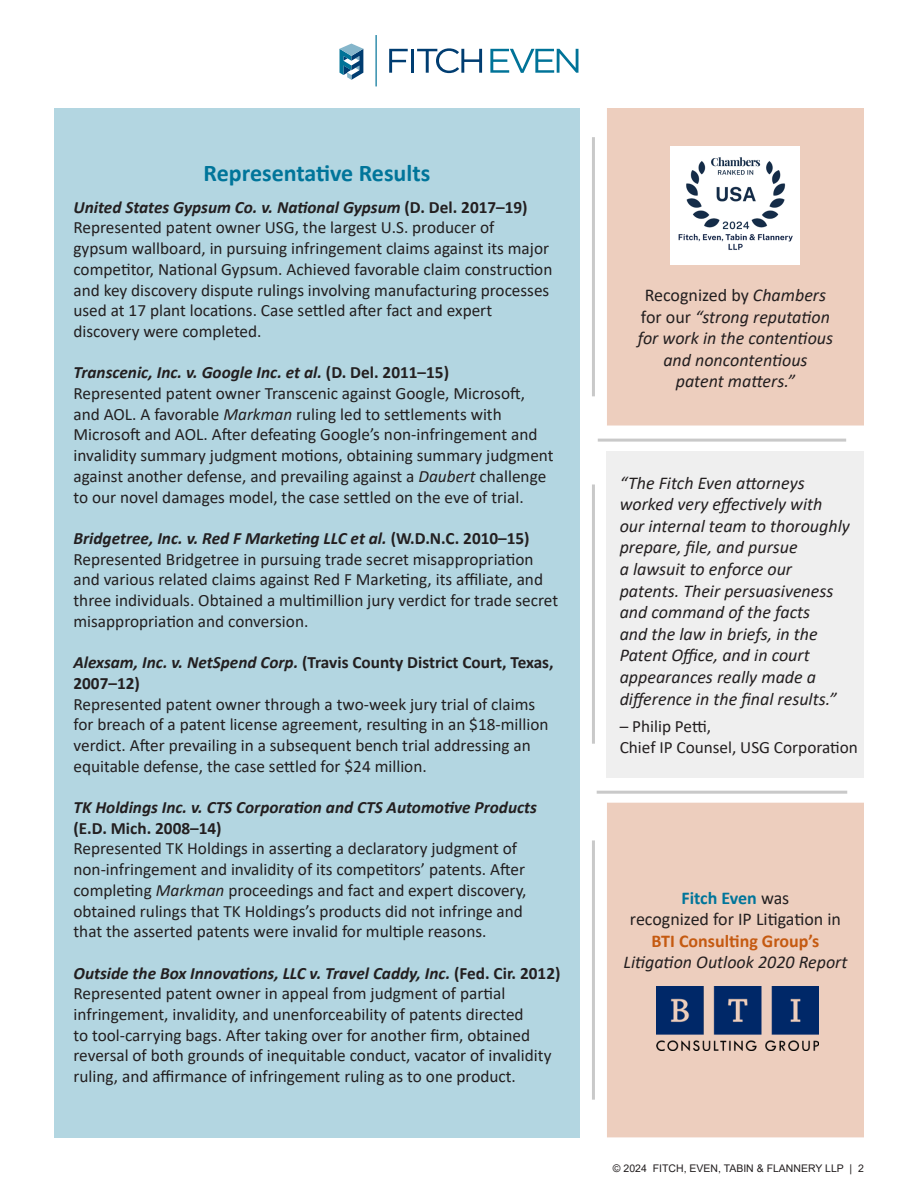
<style>
.page{position:relative;width:918px;height:1188px;background:#fff}
.page>*{position:absolute;margin:0;border:0;box-sizing:border-box;transform-origin:0 0}
.t1{font:700 24px "Calibri";color:#00759a}
.t2{font:italic 18px/21.6px "Calibri";color:#231f20}
.t3{font:18px/21.6px "Calibri";color:#231f20;text-align:center}
.t4{font:17.25px/20.7px "Calibri";color:#231f20}
.t5{font:italic 700 17.25px/20.7px "Calibri";color:#231f20}
.t6{font:700 17.25px/20.7px "Calibri";color:#231f20}
.t7{font:10.5px "Arial";color:#231f20}
.s1{font-style:normal}
.s2{font-style:italic}
.s3{font-weight:700;color:#00759a}
.s4{font-weight:700;color:#c55a11}
</style>
<div class="page">
<div style="left:54px;top:108px;width:526px;height:1029px;background:#b3d6e1"></div>
<svg style="left:607px;top:108px;width:257px;height:1029px;background:#ecd0c2"></svg>
<div style="left:607px;top:451px;width:257px;height:327px;background:#efefef"></div>
<svg style="left:389px;top:49px;width:19px;height:24px"></svg>
<hr style="left:411px;top:49px;width:3px;height:24px;background:#003d71">
<svg style="left:417px;top:48px;width:65px;height:25px"></svg>
<svg style="left:490px;top:49px;width:88px;height:24px"></svg>
<hr style="left:376px;top:35px;width:1px;height:51px;background:#007398">
<svg style="left:340px;top:44px;width:23px;height:36px"></svg>
<hr style="left:592px;top:137px;width:3px;height:259px;background:#c9c9c9">
<div style="left:671px;top:146px;width:129px;height:119px;background:#fff"></div>
<img style="left:678px;top:157px;width:115px;height:93px">
<hr style="left:598px;top:439px;width:248px;height:3px;background:#c9c9c9">
<hr style="left:592px;top:485px;width:3px;height:259px;background:#c9c9c9">
<hr style="left:597px;top:791px;width:250px;height:3px;background:#c9c9c9">
<hr style="left:592px;top:840px;width:3px;height:260px;background:#c9c9c9">
<img style="left:657px;top:986px;width:162px;height:64px">
<p class="t1" style="left:204px;top:156px;width:228px">Representative Results</p>
<p class="t5" style="left:74px;top:196px;width:456px">United States Gypsum Co. v. National Gypsum <span class="s1">(D. Del. 2017–19)</span></p>
<p class="t4" style="left:74px;top:217px;width:480px">Represented patent owner USG, the largest U.S. producer of gypsum wallboard, in pursuing infringement claims against its major competitor, National Gypsum. Achieved favorable claim construction and key discovery dispute rulings involving manufacturing processes used at 17 plant locations. Case settled after fact and expert discovery were completed.</p>
<p class="t5" style="left:74px;top:362px;width:377px">Transcenic, Inc. v. Google Inc. et al. <span class="s1">(D. Del. 2011–15)</span></p>
<p class="t4" style="left:74px;top:383px;width:482px">Represented patent owner Transcenic against Google, Microsoft, and AOL. A favorable <span class="s2">Markman</span> ruling led to settlements with Microsoft and AOL. After defeating Google’s non-infringement and invalidity summary judgment motions, obtaining summary judgment against another defense, and prevailing against a <span class="s2">Daubert</span> challenge to our novel damages model, the case settled on the eve of trial.</p>
<p class="t5" style="left:74px;top:527px;width:458px">Bridgetree, Inc. v. Red F Marketing LLC et al. <span class="s1">(W.D.N.C. 2010–15)</span></p>
<p class="t4" style="left:74px;top:548px;width:486px">Represented Bridgetree in pursuing trade secret misappropriation and various related claims against Red F Marketing, its affiliate, and three individuals. Obtained a multimillion jury verdict for trade secret misappropriation and conversion.</p>
<p class="t6" style="left:74px;top:652px;width:482px"><span class="s2">Alexsam, Inc. v. NetSpend Corp.</span> (Travis County District Court, Texas,<br>2007–12)</p>
<p class="t4" style="left:74px;top:693px;width:477px">Represented patent owner through a two-week jury trial of claims for breach of a patent license agreement, resulting in an $18-million verdict. After prevailing in a subsequent bench trial addressing an equitable defense, the case settled for $24 million.</p>
<p class="t5" style="left:74px;top:796px;width:465px">TK Holdings Inc. v. CTS Corporation and CTS Automotive Products <span class="s1">(E.D. Mich. 2008–14)</span></p>
<p class="t4" style="left:74px;top:838px;width:455px">Represented TK Holdings in asserting a declaratory judgment of non-infringement and invalidity of its competitors’ patents. After completing <span class="s2">Markman</span> proceedings and fact and expert discovery, obtained rulings that TK Holdings’s products did not infringe and that the asserted patents were invalid for multiple reasons.</p>
<p class="t5" style="left:74px;top:962px;width:488px">Outside the Box Innovations, LLC v. Travel Caddy, Inc. <span class="s1">(Fed. Cir. 2012)</span></p>
<p class="t4" style="left:74px;top:983px;width:479px">Represented patent owner in appeal from judgment of partial infringement, invalidity, and unenforceability of patents directed<br>to tool-carrying bags. After taking over for another firm, obtained reversal of both grounds of inequitable conduct, vacator of invalidity ruling, and affirmance of infringement ruling as to one product.</p>
<p class="t3" style="left:645px;top:284px;width:183px">Recognized by <span class="s2">Chambers</span></p>
<p class="t2" style="left:641px;top:305px;width:191px"><span class="s1">for our</span> “strong reputation</p>
<p class="t2" style="left:638px;top:327px;width:197px">for work in the contentious</p>
<p class="t2" style="left:663px;top:348px;width:146px">and noncontentious</p>
<p class="t2" style="left:676px;top:370px;width:121px">patent matters.”</p>
<p class="t2" style="left:620px;top:471px;width:232px">“The Fitch Even attorneys worked very effectively with our internal team to thoroughly prepare, file, and pursue<br>a lawsuit to enforce our patents. Their persuasiveness and command of the facts<br>and the law in briefs, in the<br>Patent Office, and in court appearances really made a difference in the final results.”</p>
<p class="t4" style="left:620px;top:716px;width:93px">– Philip Petti,</p>
<p class="t4" style="left:620px;top:737px;width:240px">Chief IP Counsel, USG Corporation</p>
<p class="t3" style="left:623px;top:886px;width:226px"><span class="s3">Fitch Even</span> was<br>recognized for IP Litigation in<br><span class="s4">BTI Consulting Group’s<br></span><span class="s2">Litigation Outlook 2020 Report</span></p>
<p class="t7" style="left:613px;top:1161px;width:253px">© 2024 FITCH, EVEN, TABIN &amp; FLANNERY LLP | 2</p>
</div>
